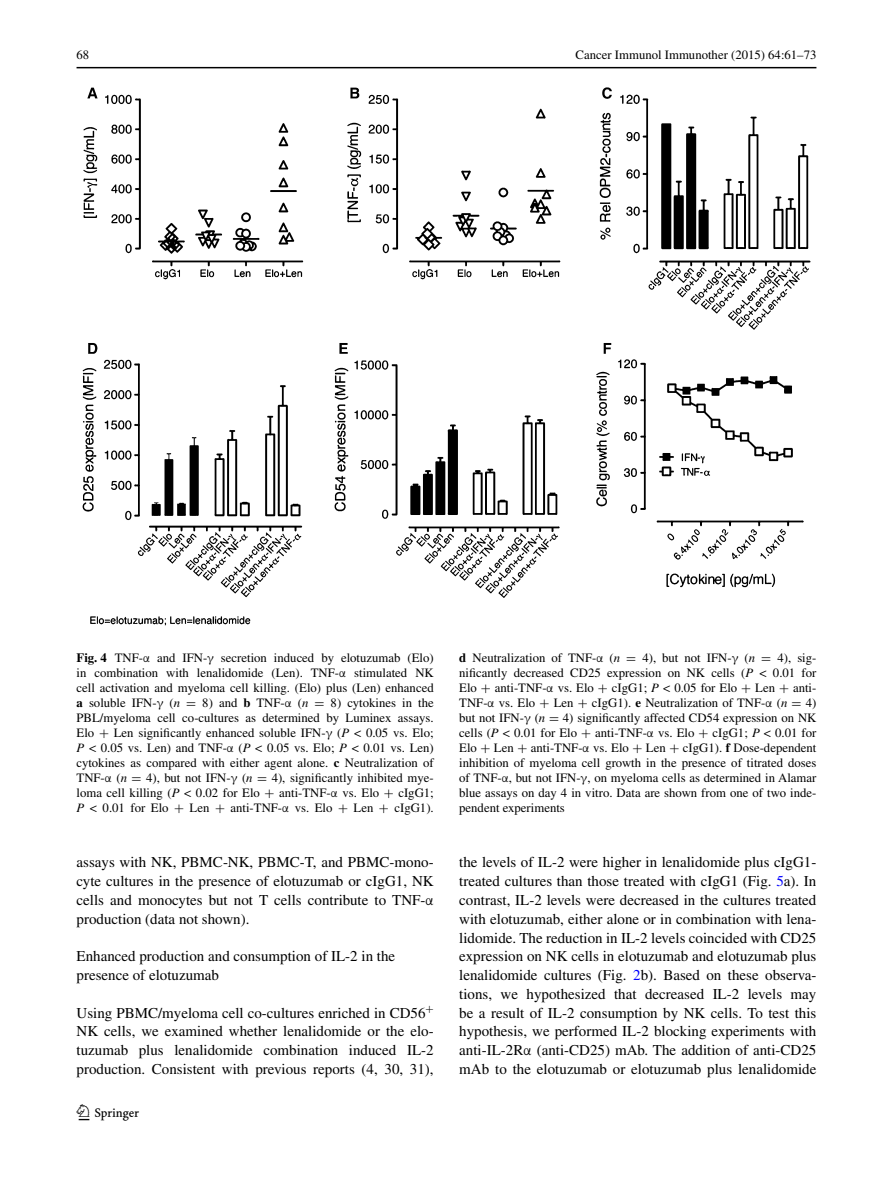
<style>
.page{position:relative;width:893px;height:1187px;background:#fff}
.page>*{position:absolute;margin:0;border:0;box-sizing:border-box;transform-origin:0 0}
.t1{font:22.5px "Springnew";color:#000}
.t2{font:15px/18.8px "Times";color:#000;text-align:justify}
.t3{font:12.75px/15px "Times";color:#000;text-align:justify}
.s1{font-weight:700}
.s2{font-family:"MTGU"}
.s3{font-style:italic}
.s4{font-family:"MTSY"}
.s5{color:#00f}
</style>
<div class="page">
<hr style="left:77px;top:67px;width:739px;height:1px;background:#000">
<img style="left:82px;top:87px;width:729px;height:539px">
<p class="t3" style="left:77px;top:48px;width:14px">68</p>
<p class="t3" style="left:576px;top:48px;width:242px">Cancer Immunol Immunother (2015) 64:61–73</p>
<p class="t3" style="left:77px;top:650px;width:359px"><span class="s1">Fig. 4</span> TNF-<span class="s2">α</span> and IFN-<span class="s2">γ</span> secretion induced by elotuzumab (Elo) in combination with lenalidomide (Len). TNF-<span class="s2">α</span> stimulated NK cell activation and myeloma cell killing. (Elo) plus (Len) enhanced <span class="s1">a</span> soluble IFN-<span class="s2">γ</span> (<span class="s3">n</span> <span class="s4">=</span> 8) and <span class="s1">b</span> TNF-<span class="s2">α</span> (<span class="s3">n</span> <span class="s4">=</span> 8) cytokines in the PBL/myeloma cell co-cultures as determined by Luminex assays.<br>Elo <span class="s4">+</span> Len significantly enhanced soluble IFN-<span class="s2">γ</span> (<span class="s3">P</span> &lt; 0.05 vs. Elo; <span class="s3">P</span> &lt; 0.05 vs. Len) and TNF-<span class="s2">α</span> (<span class="s3">P</span> &lt; 0.05 vs. Elo; <span class="s3">P</span> &lt; 0.01 vs. Len) cytokines as compared with either agent alone. <span class="s1">c</span> Neutralization of TNF-<span class="s2">α</span> (<span class="s3">n</span> <span class="s4">=</span> 4), but not IFN-<span class="s2">γ</span> (<span class="s3">n</span> <span class="s4">=</span> 4), significantly inhibited mye&shy;loma cell killing (<span class="s3">P</span> &lt; 0.02 for Elo <span class="s4">+</span> anti-TNF-<span class="s2">α</span> vs. Elo <span class="s4">+</span> cIgG1; <span class="s3">P</span> &lt; 0.01 for Elo <span class="s4">+</span> Len <span class="s4">+</span> anti-TNF-<span class="s2">α</span> vs. Elo <span class="s4">+</span> Len <span class="s4">+</span> cIgG1).</p>
<p class="t3" style="left:459px;top:650px;width:359px"><span class="s1">d</span> Neutralization of TNF-<span class="s2">α</span> (<span class="s3">n</span> <span class="s4">=</span> 4), but not IFN-<span class="s2">γ</span> (<span class="s3">n</span> <span class="s4">=</span> 4), sig&shy;nificantly decreased CD25 expression on NK cells (<span class="s3">P</span> &lt; 0.01 for Elo <span class="s4">+</span> anti-TNF-<span class="s2">α</span> vs. Elo <span class="s4">+</span> cIgG1; <span class="s3">P</span> &lt; 0.05 for Elo <span class="s4">+</span> Len <span class="s4">+</span> anti-TNF-<span class="s2">α</span> vs. Elo <span class="s4">+</span> Len <span class="s4">+</span> cIgG1). <span class="s1">e</span> Neutralization of TNF-<span class="s2">α</span> (<span class="s3">n</span> <span class="s4">=</span> 4) but not IFN-<span class="s2">γ</span> (<span class="s3">n</span> <span class="s4">=</span> 4) significantly affected CD54 expression on NK cells (<span class="s3">P</span> &lt; 0.01 for Elo <span class="s4">+</span> anti-TNF-<span class="s2">α</span> vs. Elo <span class="s4">+</span> cIgG1; <span class="s3">P</span> &lt; 0.01 for Elo <span class="s4">+</span> Len <span class="s4">+</span> anti-TNF-<span class="s2">α</span> vs. Elo <span class="s4">+</span> Len <span class="s4">+</span> cIgG1). <span class="s1">f</span> Dose-dependent inhibition of myeloma cell growth in the presence of titrated doses of TNF-<span class="s2">α</span>, but not IFN-<span class="s2">γ</span>, on myeloma cells as determined in Alamar blue assays on day 4 in vitro. Data are shown from one of two inde&shy;pendent experiments</p>
<p class="t2" style="left:77px;top:852px;width:359px">assays with NK, PBMC-NK, PBMC-T, and PBMC-mono&shy;cyte cultures in the presence of elotuzumab or cIgG1, NK cells and monocytes but not T cells contribute to TNF-<span class="s2">α </span>production (data not shown).</p>
<p class="t2" style="left:77px;top:946px;width:320px">Enhanced production and consumption of IL‑2 in the presence of elotuzumab</p>
<p class="t2" style="left:77px;top:1002px;width:359px">Using PBMC/myeloma cell co-cultures enriched in CD56<sup>+ </sup>NK cells, we examined whether lenalidomide or the elo&shy;tuzumab plus lenalidomide combination induced IL-2 production. Consistent with previous reports (4, 30, 31),</p>
<h1 class="t1" style="left:79px;top:1104px;width:62px">1 3</h1>
<p class="t2" style="left:459px;top:852px;width:359px">the levels of IL-2 were higher in lenalidomide plus cIgG1- treated cultures than those treated with cIgG1 (Fig. <span class="s5">5</span>a). In contrast, IL-2 levels were decreased in the cultures treated with elotuzumab, either alone or in combination with lena&shy;lidomide. The reduction in IL-2 levels coincided with CD25 expression on NK cells in elotuzumab and elotuzumab plus lenalidomide cultures (Fig. <span class="s5">2</span>b). Based on these observa&shy;tions, we hypothesized that decreased IL-2 levels may be a result of IL-2 consumption by NK cells. To test this hypothesis, we performed IL-2 blocking experiments with anti-IL-2R<span class="s2">α</span> (anti-CD25) mAb. The addition of anti-CD25 mAb to the elotuzumab or elotuzumab plus lenalidomide</p>
</div>
